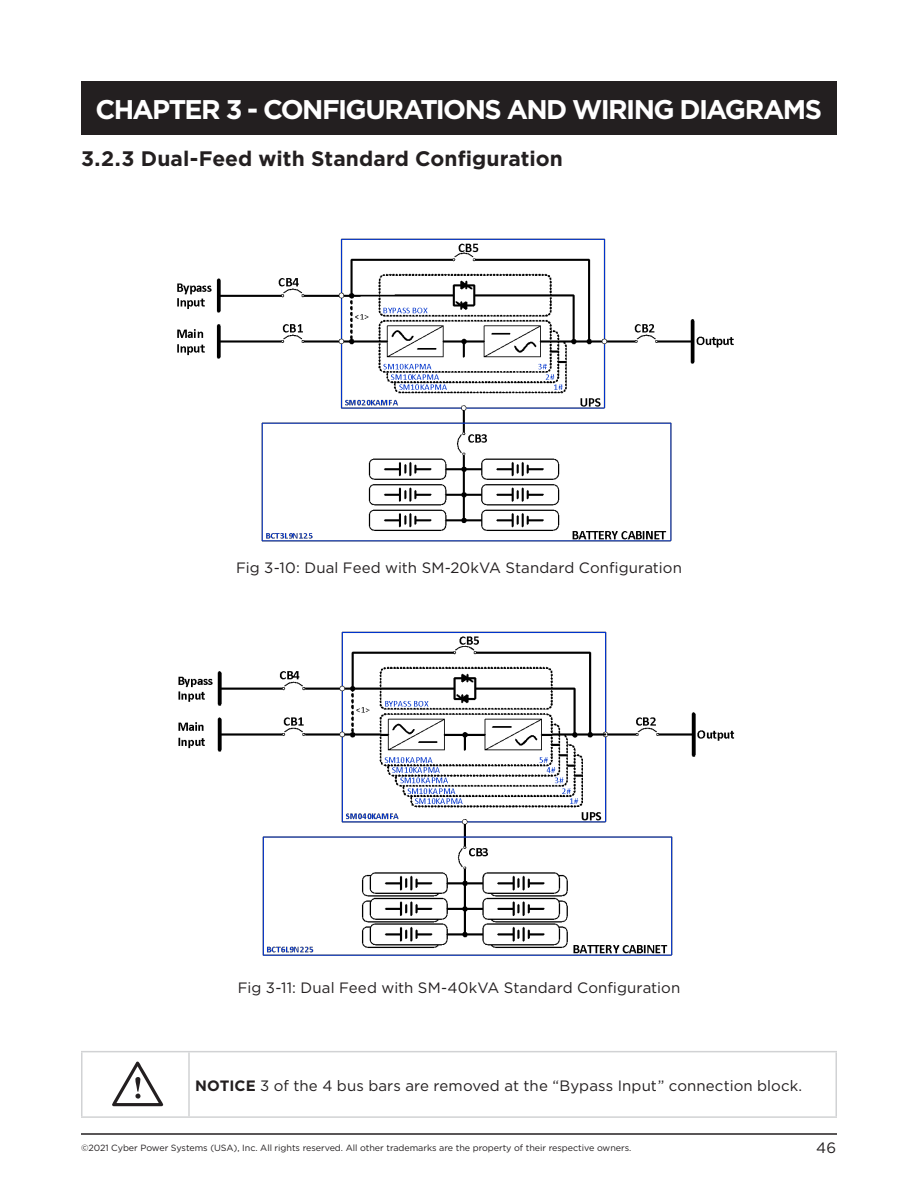
<style>
.page{position:relative;width:918px;height:1188px;background:#fff}
.page>*{position:absolute;margin:0;border:0;box-sizing:border-box;transform-origin:0 0}
.Centered_body_copy{font:60px "tables";color:#231f20}
.Section_Header{font:700 27px "Gotham";letter-spacing:-.06em;color:#fff}
.Subhead{font:700 21px "Gotham";letter-spacing:.005em;color:#231f20}
.Figure_title_and_num{font:15px "Gotham";letter-spacing:.005em;color:#231f20}
.Body_Copy{font:15px "Gotham";letter-spacing:.005em;color:#231f20}
.t1{font:9px "Gotham";letter-spacing:-.005em;color:#231f20}
.s1{font-weight:700}
</style>
<div class="page">
<div style="left:81px;top:81px;width:756px;height:54px;background:#231f20"></div>
<hr style="left:81px;top:1133px;width:756px;height:2px;background:#231f20">
<img style="left:177px;top:238px;width:557px;height:304px">
<img style="left:178px;top:631px;width:557px;height:325px">
<hr style="left:81px;top:1051px;width:108px;height:1px;background:#d1d2d4">
<hr style="left:189px;top:1116px;width:648px;height:2px;background:#d1d2d4">
<hr style="left:189px;top:1051px;width:648px;height:1px;background:#d1d2d4">
<hr style="left:188px;top:1052px;width:2px;height:64px;background:#d1d2d4">
<hr style="left:81px;top:1052px;width:1px;height:64px;background:#d1d2d4">
<hr style="left:836px;top:1052px;width:1px;height:64px;background:#d1d2d4">
<hr style="left:81px;top:1116px;width:108px;height:2px;background:#d1d2d4">
<p class="Section_Header" style="left:96px;top:94px;width:728px">CHAPTER 3 - CONFIGURATIONS AND WIRING DIAGRAMS</p>
<p class="Subhead" style="left:81px;top:146px;width:484px">3.2.3 Dual-Feed with Standard Configuration</p>
<p class="Figure_title_and_num" style="left:236px;top:558px;width:447px">Fig 3-10: Dual Feed with SM-20kVA Standard Configuration</p>
<p class="Centered_body_copy" style="left:111px;top:1052px;width:55px">i</p>
<p class="Figure_title_and_num" style="left:238px;top:978px;width:444px">Fig 3-11: Dual Feed with SM-40kVA Standard Configuration</p>
<p class="Body_Copy" style="left:195px;top:1076px;width:609px"><span class="s1">NOTICE</span> 3 of the 4 bus bars are removed at the “Bypass Input” connection block.</p>
<p class="t1" style="left:81px;top:1142px;width:552px">©2021 Cyber Power Systems (USA), Inc. All rights reserved. All other trademarks are the property of their respective owners.</p>
<h3 class="Body_Copy" style="left:816px;top:1139px;width:22px">46</h3>
</div>
